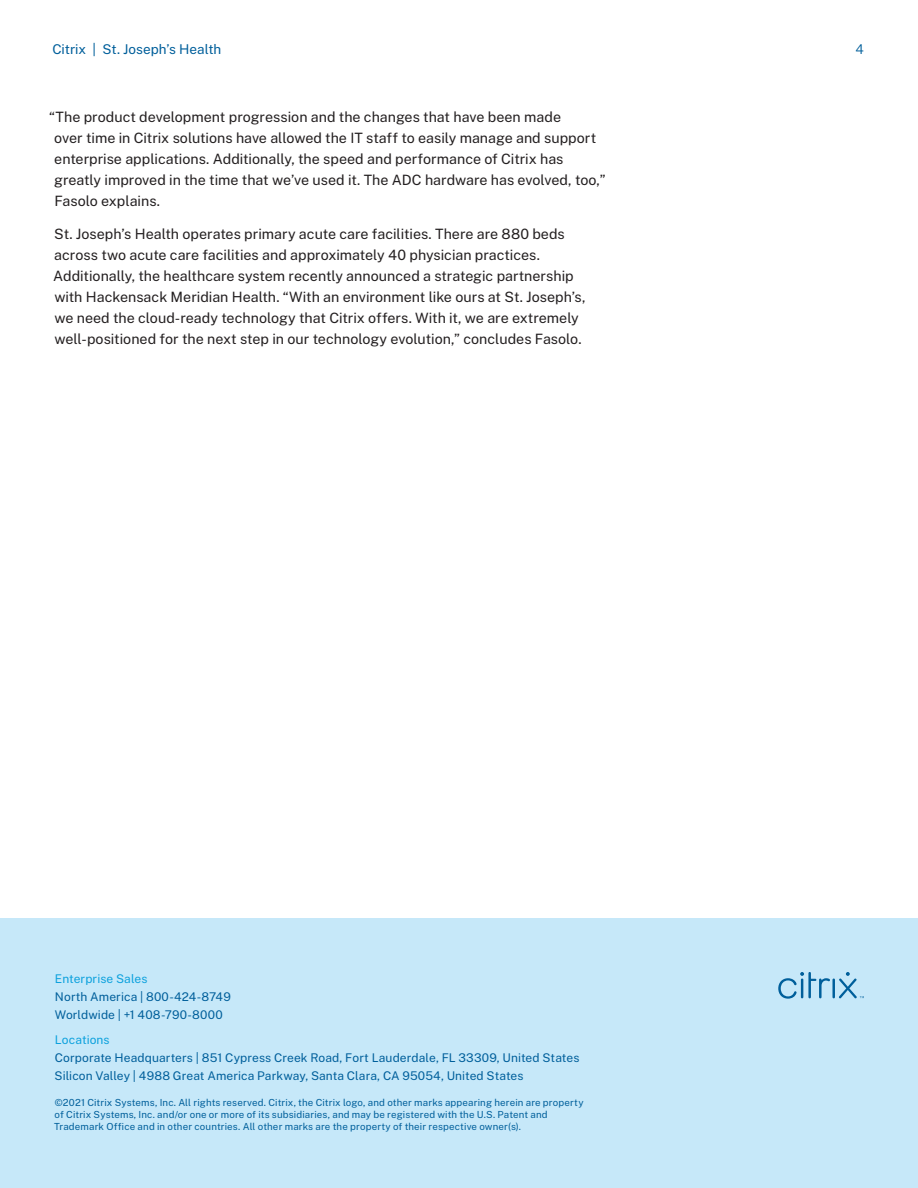
<style>
.page{position:relative;width:918px;height:1188px;background:#fff}
.page>*{position:absolute;margin:0;border:0;box-sizing:border-box;transform-origin:0 0}
.Body{font:14.25px/21px "Public Sans";color:#231f20}
.Header_page_number{font:13.5px "Public Sans";color:#005f9b}
.t1{font:300 13.5px "Public Sans";color:#005f9b}
.Contact{font:12px/18px "Public Sans";letter-spacing:.01em;color:#005f9b}
.Legal_copyright{font:9.75px/12px "Public Sans";letter-spacing:.015em;color:#005f9b}
.s1{color:#0ca1dd}
</style>
<div class="page">
<div style="left:0;top:918px;width:918px;height:270px;background:#c6e8f9"></div>
<hr style="left:832px;top:979px;width:3px;height:19px;background:#005f9b">
<svg style="left:778px;top:972px;width:52px;height:27px"></svg>
<svg style="left:839px;top:972px;width:25px;height:26px"></svg>
<p class="Header_page_number" style="left:52px;top:39px;width:170px">Citrix | St. Joseph’s Health</p>
<p class="Body" style="left:54px;top:105px;width:553px;text-indent:-5px">“The product development progression and the changes that have been made<br>over time in Citrix solutions have allowed the IT staff to easily manage and support enterprise applications. Additionally, the speed and performance of Citrix has greatly improved in the time that we’ve used it. The ADC hardware has evolved, too,” Fasolo explains.</p>
<p class="Body" style="left:53px;top:223px;width:534px">St. Joseph’s Health operates primary acute care facilities. There are 880 beds across two acute care facilities and approximately 40 physician practices.<br>Additionally, the healthcare system recently announced a strategic partnership with Hackensack Meridian Health. “With an environment like ours at St. Joseph’s, we need the cloud-ready technology that Citrix offers. With it, we are extremely well-positioned for the next step in our technology evolution,” concludes Fasolo.</p>
<p class="Contact" style="left:55px;top:969px;width:178px"><span class="s1">Enterprise Sales<br></span>North America | 800-424-8749<br>Worldwide | +1 408-790-8000</p>
<p class="Contact" style="left:55px;top:1030px;width:526px"><span class="s1">Locations<br></span>Corporate Headquarters | 851 Cypress Creek Road, Fort Lauderdale, FL 33309, United States<br>Silicon Valley | 4988 Great America Parkway, Santa Clara, CA 95054, United States</p>
<p class="Legal_copyright" style="left:54px;top:1095px;width:531px">©2021 Citrix Systems, Inc. All rights reserved. Citrix, the Citrix logo, and other marks appearing herein are property of Citrix Systems, Inc. and/or one or more of its subsidiaries, and may be registered with the U.S. Patent and<br>Trademark Office and in other countries. All other marks are the property of their respective owner(s).</p>
<p class="t1" style="left:856px;top:39px;width:10px">4</p>
</div>
